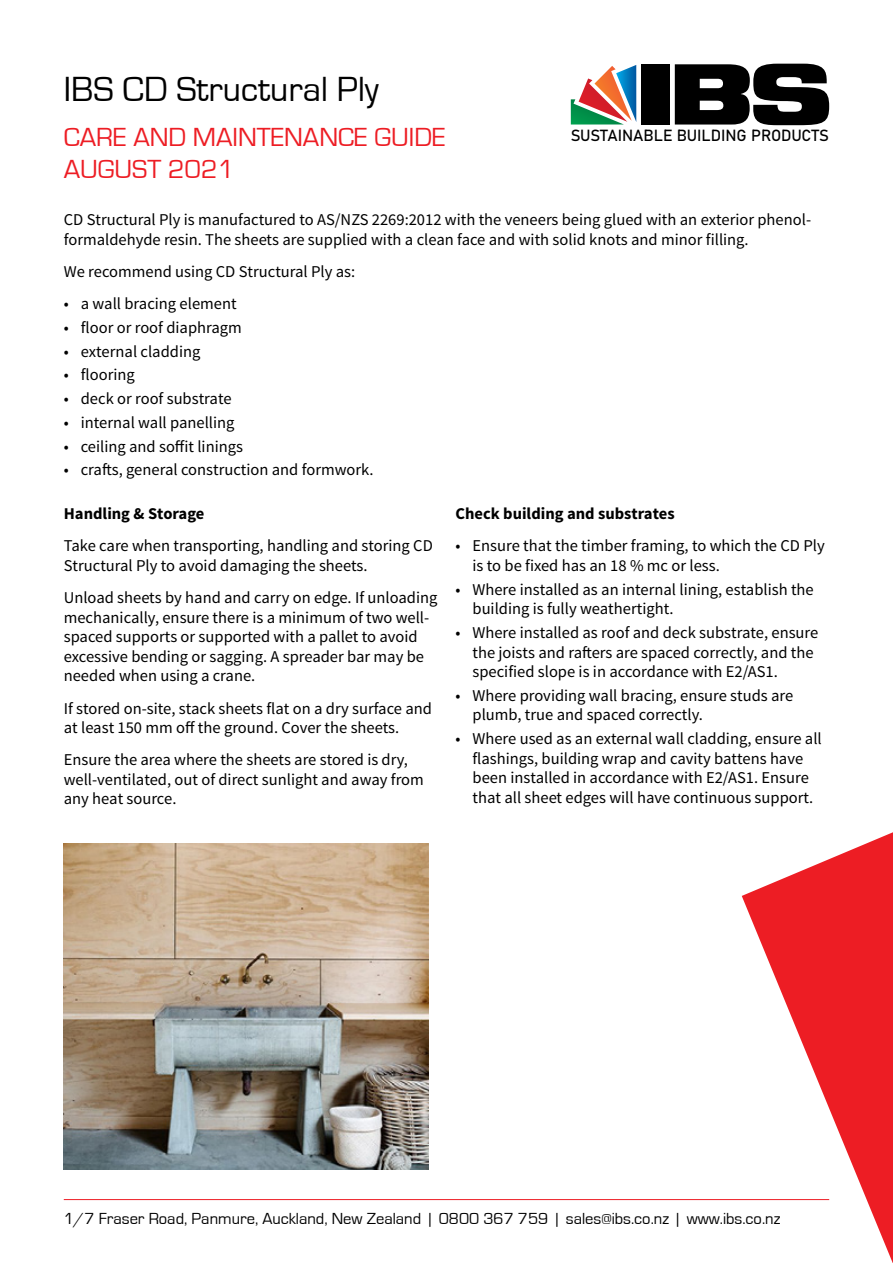
<style>
.page{position:relative;width:893px;height:1263px;background:#fff}
.page>*{position:absolute;margin:0;border:0;box-sizing:border-box;transform-origin:0 0}
.t1{font:36px "Eurostile";color:#000}
.t2{font:27px/32.4px "Eurostile";color:#ed1d24}
.t3{font:16.5px/19.5px "Source Sans Pro";color:#000}
.t4{font:16.5px "Eurostile";color:#000}
.t5{font:700 16.5px "Source Sans Pro";color:#000}
.t6{font:15.9px "Bahnschrift";letter-spacing:-.005em;color:#000}
</style>
<div class="page">
<hr style="left:64px;top:1199px;width:765px;height:1px;background:#ed1d24">
<svg style="left:742px;top:832px;width:151px;height:431px"></svg>
<svg style="left:571px;top:65px;width:65px;height:60px"></svg>
<svg style="left:675px;top:64px;width:154px;height:61px"></svg>
<div style="left:641px;top:64px;width:29px;height:61px;background:#000"></div>
<img style="left:63px;top:843px;width:366px;height:326px">
<h1 class="t1" style="left:64px;top:69px;width:317px">IBS CD Structural Ply</h1>
<h2 class="t2" style="left:64px;top:121px;width:383px">CARE AND MAINTENANCE GUIDE<br>AUGUST 2021</h2>
<p class="t3" style="left:64px;top:210px;width:749px">CD Structural Ply is manufactured to AS/NZS 2269:2012 with the veneers being glued with an exterior phenol&shy;formaldehyde resin. The sheets are supplied with a clean face and with solid knots and minor filling.</p>
<p class="t3" style="left:64px;top:262px;width:293px">We recommend using CD Structural Ply as:</p>
<p class="t3" style="left:64px;top:294px;width:174px">• a wall bracing element</p>
<p class="t3" style="left:64px;top:318px;width:180px">• floor or roof diaphragm</p>
<p class="t3" style="left:64px;top:342px;width:138px">• external cladding</p>
<p class="t3" style="left:64px;top:365px;width:73px">• flooring</p>
<p class="t3" style="left:64px;top:389px;width:169px">• deck or roof substrate</p>
<p class="t3" style="left:64px;top:413px;width:172px">• internal wall panelling</p>
<p class="t3" style="left:64px;top:437px;width:181px">• ceiling and soffit linings</p>
<p class="t3" style="left:64px;top:460px;width:311px">• crafts, general construction and formwork.</p>
<p class="t5" style="left:64px;top:503px;width:142px">Handling &amp; Storage</p>
<p class="t3" style="left:64px;top:536px;width:371px">Take care when transporting, handling and storing CD<br>Structural Ply to avoid damaging the sheets.</p>
<p class="t3" style="left:64px;top:588px;width:375px">Unload sheets by hand and carry on edge. If unloading mechanically, ensure there is a minimum of two well&shy;spaced supports or supported with a pallet to avoid excessive bending or sagging. A spreader bar may be needed when using a crane.</p>
<p class="t3" style="left:64px;top:698px;width:370px">If stored on-site, stack sheets flat on a dry surface and at least 150 mm off the ground. Cover the sheets.</p>
<p class="t3" style="left:64px;top:750px;width:362px">Ensure the area where the sheets are stored is dry, well-ventilated, out of direct sunlight and away from any heat source.</p>
<p class="t6" style="left:571px;top:123px;width:260px">SUSTAINABLE BUILDING PRODUCTS</p>
<p class="t5" style="left:455px;top:503px;width:221px">Check building and substrates</p>
<p class="t3" style="left:472px;top:536px;width:354px;text-indent:-17px">• Ensure that the timber framing, to which the CD Ply is to be fixed has an 18 % mc or less.</p>
<p class="t3" style="left:472px;top:580px;width:343px;text-indent:-17px">• Where installed as an internal lining, establish the building is fully weathertight.</p>
<p class="t3" style="left:472px;top:623px;width:347px;text-indent:-17px">• Where installed as roof and deck substrate, ensure the joists and rafters are spaced correctly, and the specified slope is in accordance with E2/AS1.</p>
<p class="t3" style="left:472px;top:686px;width:322px;text-indent:-17px">• Where providing wall bracing, ensure studs are plumb, true and spaced correctly.</p>
<p class="t3" style="left:455px;top:729px;width:368px;text-align:center">• Where used as an external wall cladding, ensure all flashings, building wrap and cavity battens have been installed in accordance with E2/AS1. Ensure that all sheet edges will have continuous support.</p>
<p class="t4" style="left:64px;top:1209px;width:718px">1/7 Fraser Road, Panmure, Auckland, New Zealand | 0800 367 759 | sales@ibs.co.nz | www.ibs.co.nz</p>
</div>
